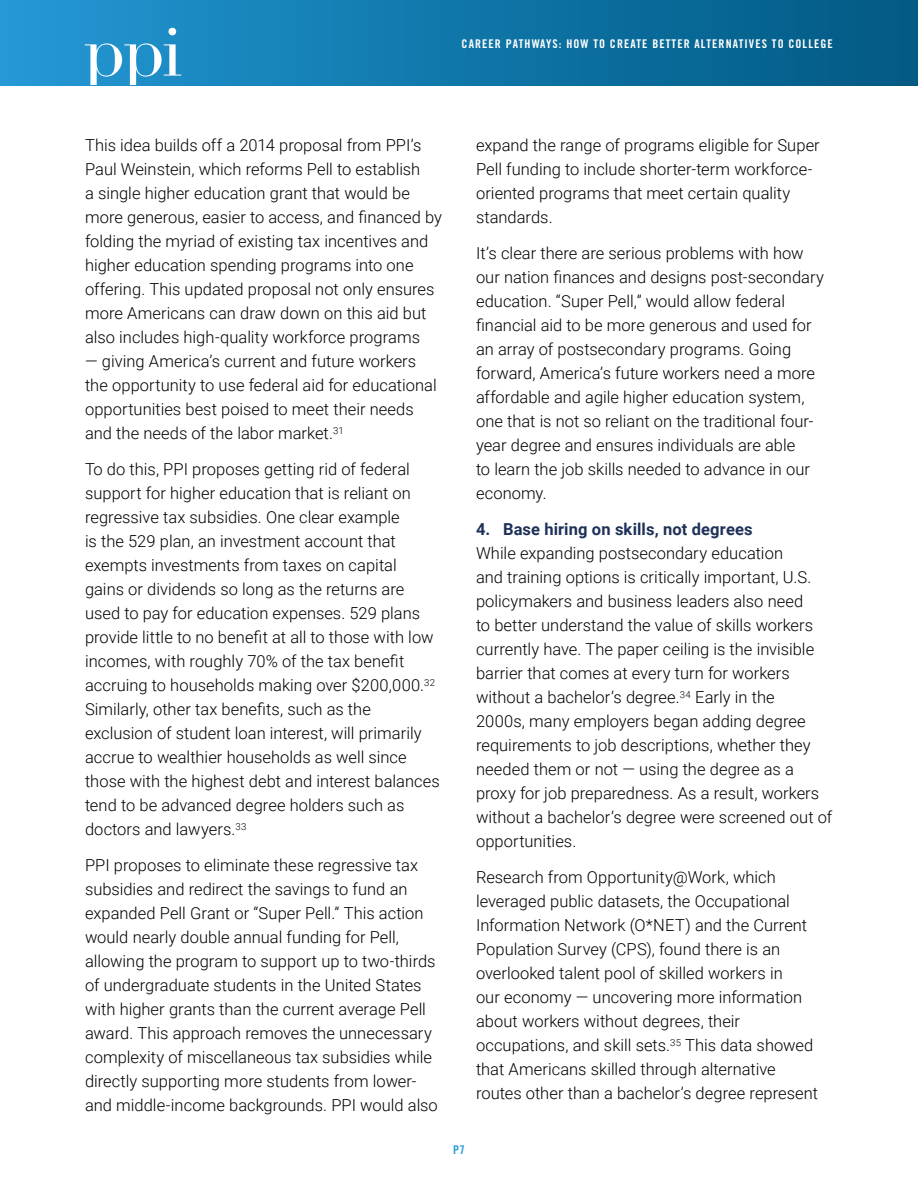
<style>
.page{position:relative;width:918px;height:1188px;background:#fff}
.page>*{position:absolute;margin:0;border:0;box-sizing:border-box;transform-origin:0 0}
.t1{font:300 16.5px/24px "Roboto";color:#000}
.t2{font:700 16.5px "Roboto";letter-spacing:.01em;color:#1e3158}
.t3{font:12px "Trade Gothic LT Std Bd Cn 20";letter-spacing:.09em;color:#fff}
.t4{font:12px "Trade Gothic LT Std Bd Cn 20";color:#2699d6}
</style>
<div class="page">
<div style="left:0;top:0;width:918px;height:85px;background:linear-gradient(to right,#2398d4,#005881)"></div>
<svg style="left:168px;top:28px;width:8px;height:7px"></svg>
<svg style="left:85px;top:43px;width:96px;height:42px"></svg>
<p class="t3" style="left:462px;top:36px;width:373px">CAREER PATHWAYS: HOW TO CREATE BETTER ALTERNATIVES TO COLLEGE</p>
<p class="t1" style="left:85px;top:133px;width:358px">This idea builds off a 2014 proposal from PPI’s Paul Weinstein, which reforms Pell to establish<br>a single higher education grant that would be more generous, easier to access, and financed by folding the myriad of existing tax incentives and higher education spending programs into one offering. This updated proposal not only ensures more Americans can draw down on this aid but also includes high-quality workforce programs</p>
<p class="t1" style="left:85px;top:349px;width:353px">— giving America’s current and future workers the opportunity to use federal aid for educational opportunities best poised to meet their needs and the needs of the labor market.<sup>31</sup></p>
<p class="t1" style="left:85px;top:457px;width:356px">To do this, PPI proposes getting rid of federal support for higher education that is reliant on regressive tax subsidies. One clear example<br>is the 529 plan, an investment account that exempts investments from taxes on capital gains or dividends so long as the returns are used to pay for education expenses. 529 plans provide little to no benefit at all to those with low incomes, with roughly 70% of the tax benefit accruing to households making over $200,000.<sup>32<br></sup>Similarly, other tax benefits, such as the exclusion of student loan interest, will primarily accrue to wealthier households as well since those with the highest debt and interest balances tend to be advanced degree holders such as doctors and lawyers.<sup>33</sup></p>
<p class="t1" style="left:85px;top:853px;width:354px">PPI proposes to eliminate these regressive tax subsidies and redirect the savings to fund an expanded Pell Grant or “Super Pell.” This action would nearly double annual funding for Pell, allowing the program to support up to two-thirds of undergraduate students in the United States with higher grants than the current average Pell award. This approach removes the unnecessary complexity of miscellaneous tax subsidies while directly supporting more students from lower&shy;and middle-income backgrounds. PPI would also</p>
<p class="t1" style="left:476px;top:133px;width:345px">expand the range of programs eligible for Super Pell funding to include shorter-term workforce&shy;oriented programs that meet certain quality standards.</p>
<p class="t1" style="left:476px;top:241px;width:350px">It’s clear there are serious problems with how our nation finances and designs post-secondary education. “Super Pell,” would allow federal financial aid to be more generous and used for an array of postsecondary programs. Going forward, America’s future workers need a more affordable and agile higher education system, one that is not so reliant on the traditional four&shy;year degree and ensures individuals are able<br>to learn the job skills needed to advance in our economy.</p>
<p class="t2" style="left:476px;top:518px;width:278px">4. Base hiring on skills, not degrees</p>
<p class="t1" style="left:476px;top:541px;width:358px">While expanding postsecondary education<br>and training options is critically important, U.S. policymakers and business leaders also need<br>to better understand the value of skills workers currently have. The paper ceiling is the invisible barrier that comes at every turn for workers without a bachelor’s degree.<sup>34</sup> Early in the<br>2000s, many employers began adding degree requirements to job descriptions, whether they needed them or not — using the degree as a proxy for job preparedness. As a result, workers without a bachelor’s degree were screened out of opportunities.</p>
<p class="t1" style="left:476px;top:865px;width:344px">Research from Opportunity@Work, which leveraged public datasets, the Occupational Information Network (O*NET) and the Current Population Survey (CPS), found there is an overlooked talent pool of skilled workers in<br>our economy — uncovering more information about workers without degrees, their occupations, and skill sets.<sup>35</sup> This data showed that Americans skilled through alternative routes other than a bachelor’s degree represent</p>
<p class="t4" style="left:453px;top:1142px;width:13px">P7</p>
</div>
